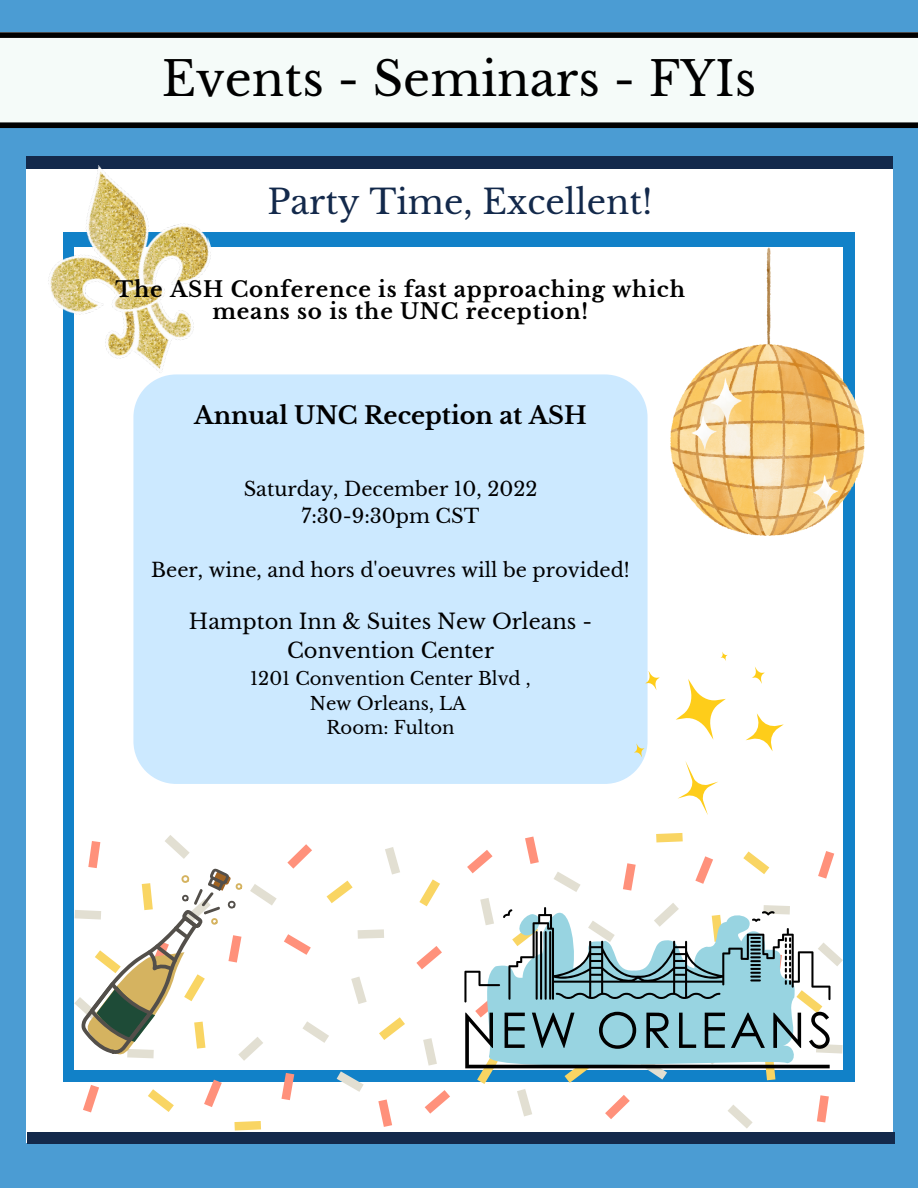
<style>
.page{position:relative;width:918px;height:1188px;background:#4b9cd3}
.page>*{position:absolute;margin:0;border:0;box-sizing:border-box;transform-origin:0 0}
.t1{font:47.25px "Libre Baskerville";color:#000}
.t2{font:33.75px "Libre Baskerville";color:#13294b}
.t3{font:700 24px "Libre Baskerville";color:#000}
.t4{font:700 21.45px/22.5px "Libre Baskerville";letter-spacing:.04em;color:#010101;text-align:center}
.t5{font:21px/29.2px "Libre Baskerville";color:#000;text-align:center}
.t6{font:19.5px/27px "Libre Baskerville";color:#000;text-align:center}
.t7{font:18px/24.8px "Libre Baskerville";color:#000;text-align:center}
</style>
<div class="page">
<div style="left:0;top:32px;width:918px;height:96px;background:#f5fbf9"></div>
<div style="left:0;top:32px;width:918px;height:6px;background:#000"></div>
<div style="left:0;top:122px;width:918px;height:6px;background:#000"></div>
<div style="left:27px;top:156px;width:866px;height:987px;background:#fff"></div>
<div style="left:27px;top:156px;width:866px;height:13px;background:#13294b"></div>
<div style="left:27px;top:1132px;width:867px;height:11px;background:#13294b"></div>
<div style="left:63px;top:233px;width:792px;height:849px;background:#1181c8"></div>
<div style="left:74px;top:247px;width:768px;height:823px;background:#fff"></div>
<img style="left:671px;top:247px;width:193px;height:288px">
<svg style="left:423px;top:1038px;width:14px;height:28px"></svg>
<svg style="left:302px;top:1021px;width:27px;height:22px"></svg>
<svg style="left:378px;top:1100px;width:14px;height:27px"></svg>
<svg style="left:281px;top:1073px;width:13px;height:27px"></svg>
<svg style="left:337px;top:1071px;width:27px;height:21px"></svg>
<svg style="left:204px;top:1080px;width:18px;height:27px"></svg>
<svg style="left:234px;top:1121px;width:27px;height:10px"></svg>
<svg style="left:83px;top:1085px;width:16px;height:27px"></svg>
<svg style="left:351px;top:977px;width:16px;height:27px"></svg>
<svg style="left:425px;top:1090px;width:25px;height:24px"></svg>
<svg style="left:148px;top:1089px;width:26px;height:23px"></svg>
<svg style="left:379px;top:1017px;width:26px;height:23px"></svg>
<svg style="left:419px;top:879px;width:21px;height:27px"></svg>
<svg style="left:287px;top:844px;width:25px;height:25px"></svg>
<svg style="left:284px;top:934px;width:27px;height:21px"></svg>
<svg style="left:358px;top:929px;width:26px;height:10px"></svg>
<svg style="left:385px;top:847px;width:15px;height:28px"></svg>
<svg style="left:416px;top:946px;width:26px;height:23px"></svg>
<svg style="left:327px;top:881px;width:26px;height:22px"></svg>
<svg style="left:525px;top:837px;width:14px;height:27px"></svg>
<svg style="left:624px;top:863px;width:12px;height:18px"></svg>
<svg style="left:554px;top:872px;width:20px;height:9px"></svg>
<svg style="left:695px;top:856px;width:18px;height:25px"></svg>
<svg style="left:656px;top:833px;width:27px;height:9px"></svg>
<svg style="left:818px;top:851px;width:16px;height:28px"></svg>
<svg style="left:467px;top:850px;width:26px;height:23px"></svg>
<svg style="left:743px;top:851px;width:26px;height:23px"></svg>
<svg style="left:74px;top:835px;width:203px;height:226px"></svg>
<div style="left:133px;top:374px;width:515px;height:410px;background:#cce9ff"></div>
<svg style="left:631px;top:650px;width:153px;height:165px"></svg>
<svg style="left:464px;top:898px;width:379px;height:231px"></svg>
<img style="left:26px;top:156px;width:216px;height:241px">
<h1 class="t1" style="left:162px;top:50px;width:596px">Events - Seminars - FYIs</h1>
<h2 class="t2" style="left:267px;top:181px;width:387px">Party Time, Excellent!</h2>
<p class="t4" style="left:116px;top:278px;width:571px">The ASH Conference is fast approaching which means so is the UNC reception!</p>
<p class="t3" style="left:194px;top:400px;width:394px">Annual UNC Reception at ASH</p>
<p class="t6" style="left:244px;top:476px;width:295px">Saturday, December 10, 2022<br>7:30-9:30pm CST</p>
<p class="t6" style="left:151px;top:557px;width:480px">Beer, wine, and hors d'oeuvres will be provided!</p>
<p class="t5" style="left:189px;top:607px;width:405px">Hampton Inn &amp; Suites New Orleans -<br>Convention Center</p>
<p class="t7" style="left:250px;top:666px;width:282px">1201 Convention Center Blvd ,<br>New Orleans, LA<br>Room: Fulton</p>
</div>
